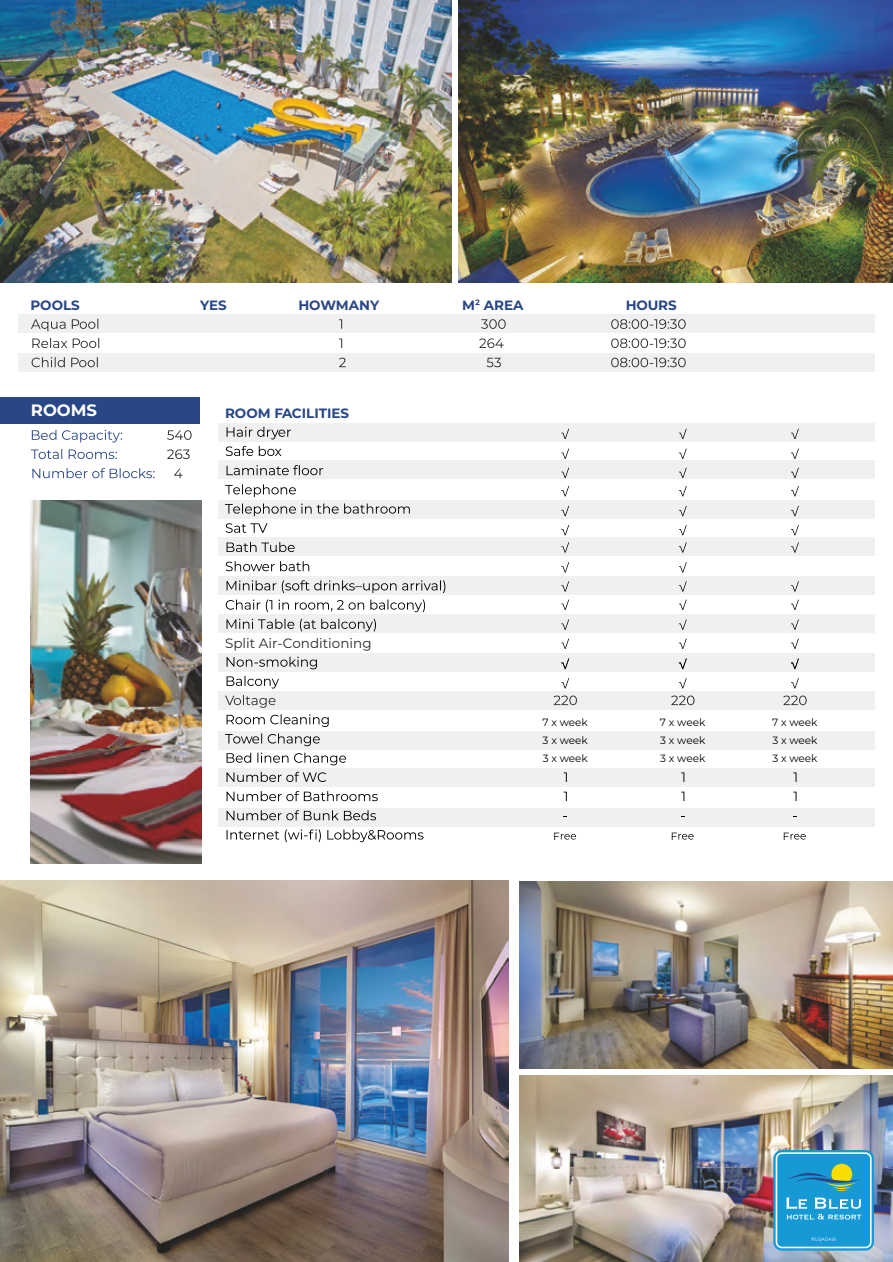
<style>
.page{position:relative;width:893px;height:1262px;background:#fff}
.page>*{position:absolute;margin:0;border:0;box-sizing:border-box;transform-origin:0 0}
.t1{font:700 16.5px "Montserrat";color:#fff}
.t2{font:700 13.5px "Montserrat";color:#294686}
.t3{font:13.5px "Montserrat";color:#2b2a29}
.t4{font:13.5px "Montserrat";color:#294686}
.t5{font:10.5px "Montserrat";color:#000}
</style>
<div class="page">
<div style="left:219px;top:538px;width:656px;height:18px;background:#f0f0f0"></div>
<img style="left:520px;top:881px;width:372px;height:187px">
<img style="left:520px;top:1075px;width:372px;height:186px">
<img style="left:0;top:880px;width:508px;height:382px">
<div style="left:0;top:397px;width:199px;height:26px;background:#294686"></div>
<div style="left:18px;top:314px;width:857px;height:19px;background:#f0f0f0"></div>
<div style="left:18px;top:353px;width:857px;height:18px;background:#f0f0f0"></div>
<div style="left:219px;top:423px;width:656px;height:18px;background:#f0f0f0"></div>
<div style="left:219px;top:461px;width:656px;height:18px;background:#f0f0f0"></div>
<div style="left:219px;top:500px;width:656px;height:18px;background:#f0f0f0"></div>
<div style="left:219px;top:577px;width:656px;height:18px;background:#f0f0f0"></div>
<div style="left:219px;top:614px;width:656px;height:18px;background:#f0f0f0"></div>
<div style="left:219px;top:653px;width:656px;height:19px;background:#f0f0f0"></div>
<div style="left:219px;top:691px;width:656px;height:18px;background:#f0f0f0"></div>
<div style="left:219px;top:731px;width:656px;height:18px;background:#f0f0f0"></div>
<div style="left:219px;top:769px;width:656px;height:18px;background:#f0f0f0"></div>
<div style="left:219px;top:808px;width:656px;height:18px;background:#f0f0f0"></div>
<svg style="left:475px;top:299px;width:4px;height:6px"></svg>
<svg style="left:31px;top:319px;width:34px;height:12px"></svg>
<svg style="left:72px;top:319px;width:26px;height:10px"></svg>
<svg style="left:339px;top:319px;width:3px;height:10px"></svg>
<svg style="left:481px;top:319px;width:24px;height:10px"></svg>
<svg style="left:611px;top:319px;width:74px;height:10px"></svg>
<svg style="left:32px;top:338px;width:35px;height:10px"></svg>
<svg style="left:73px;top:338px;width:26px;height:10px"></svg>
<svg style="left:339px;top:338px;width:3px;height:10px"></svg>
<svg style="left:479px;top:338px;width:24px;height:10px"></svg>
<svg style="left:611px;top:338px;width:74px;height:10px"></svg>
<svg style="left:32px;top:357px;width:33px;height:10px"></svg>
<svg style="left:71px;top:357px;width:27px;height:10px"></svg>
<svg style="left:339px;top:358px;width:7px;height:9px"></svg>
<svg style="left:486px;top:358px;width:15px;height:9px"></svg>
<svg style="left:611px;top:358px;width:74px;height:9px"></svg>
<svg style="left:226px;top:427px;width:65px;height:12px"></svg>
<svg style="left:226px;top:446px;width:55px;height:10px"></svg>
<svg style="left:226px;top:465px;width:97px;height:10px"></svg>
<svg style="left:225px;top:484px;width:71px;height:13px"></svg>
<svg style="left:225px;top:503px;width:185px;height:13px"></svg>
<svg style="left:226px;top:523px;width:41px;height:10px"></svg>
<svg style="left:226px;top:542px;width:69px;height:10px"></svg>
<svg style="left:226px;top:561px;width:83px;height:10px"></svg>
<svg style="left:226px;top:580px;width:219px;height:13px"></svg>
<svg style="left:226px;top:599px;width:199px;height:13px"></svg>
<svg style="left:226px;top:619px;width:150px;height:12px"></svg>
<svg style="left:226px;top:656px;width:91px;height:13px"></svg>
<svg style="left:226px;top:676px;width:53px;height:12px"></svg>
<svg style="left:225px;top:695px;width:50px;height:13px"></svg>
<svg style="left:553px;top:695px;width:24px;height:10px"></svg>
<svg style="left:671px;top:695px;width:23px;height:10px"></svg>
<svg style="left:783px;top:695px;width:23px;height:10px"></svg>
<svg style="left:226px;top:714px;width:103px;height:13px"></svg>
<svg style="left:225px;top:733px;width:37px;height:10px"></svg>
<svg style="left:268px;top:733px;width:52px;height:13px"></svg>
<svg style="left:226px;top:752px;width:25px;height:10px"></svg>
<svg style="left:257px;top:752px;width:31px;height:10px"></svg>
<svg style="left:294px;top:752px;width:52px;height:13px"></svg>
<svg style="left:226px;top:772px;width:100px;height:10px"></svg>
<svg style="left:563px;top:772px;width:4px;height:10px"></svg>
<svg style="left:681px;top:772px;width:3px;height:10px"></svg>
<svg style="left:793px;top:772px;width:3px;height:10px"></svg>
<svg style="left:226px;top:791px;width:152px;height:10px"></svg>
<svg style="left:563px;top:791px;width:4px;height:10px"></svg>
<svg style="left:681px;top:791px;width:3px;height:10px"></svg>
<svg style="left:793px;top:791px;width:3px;height:10px"></svg>
<svg style="left:226px;top:810px;width:150px;height:10px"></svg>
<svg style="left:226px;top:830px;width:53px;height:9px"></svg>
<svg style="left:285px;top:829px;width:36px;height:13px"></svg>
<svg style="left:327px;top:829px;width:96px;height:13px"></svg>
<svg style="left:32px;top:430px;width:8px;height:10px"></svg>
<svg style="left:49px;top:430px;width:7px;height:10px"></svg>
<svg style="left:62px;top:430px;width:60px;height:12px"></svg>
<svg style="left:167px;top:430px;width:24px;height:10px"></svg>
<svg style="left:31px;top:449px;width:31px;height:10px"></svg>
<svg style="left:69px;top:449px;width:48px;height:10px"></svg>
<svg style="left:167px;top:449px;width:23px;height:10px"></svg>
<svg style="left:32px;top:468px;width:123px;height:10px"></svg>
<svg style="left:174px;top:469px;width:8px;height:9px"></svg>
<img style="left:0;top:0;width:452px;height:282px">
<img style="left:459px;top:0;width:433px;height:282px">
<svg style="left:561px;top:429px;width:8px;height:10px"></svg>
<svg style="left:561px;top:448px;width:8px;height:11px"></svg>
<svg style="left:561px;top:468px;width:8px;height:10px"></svg>
<svg style="left:561px;top:486px;width:8px;height:10px"></svg>
<svg style="left:561px;top:506px;width:8px;height:10px"></svg>
<svg style="left:561px;top:525px;width:8px;height:10px"></svg>
<svg style="left:561px;top:542px;width:8px;height:10px"></svg>
<svg style="left:561px;top:562px;width:8px;height:10px"></svg>
<svg style="left:561px;top:581px;width:8px;height:10px"></svg>
<svg style="left:561px;top:599px;width:8px;height:11px"></svg>
<svg style="left:561px;top:619px;width:8px;height:11px"></svg>
<svg style="left:561px;top:638px;width:8px;height:11px"></svg>
<svg style="left:561px;top:678px;width:8px;height:10px"></svg>
<svg style="left:561px;top:658px;width:8px;height:11px"></svg>
<svg style="left:678px;top:429px;width:8px;height:10px"></svg>
<svg style="left:678px;top:449px;width:8px;height:10px"></svg>
<svg style="left:678px;top:468px;width:8px;height:10px"></svg>
<svg style="left:678px;top:486px;width:8px;height:10px"></svg>
<svg style="left:678px;top:506px;width:8px;height:10px"></svg>
<svg style="left:678px;top:525px;width:8px;height:10px"></svg>
<svg style="left:678px;top:542px;width:8px;height:10px"></svg>
<svg style="left:678px;top:562px;width:8px;height:10px"></svg>
<svg style="left:678px;top:581px;width:8px;height:10px"></svg>
<svg style="left:678px;top:600px;width:8px;height:10px"></svg>
<svg style="left:678px;top:619px;width:8px;height:11px"></svg>
<svg style="left:678px;top:639px;width:8px;height:10px"></svg>
<svg style="left:678px;top:678px;width:8px;height:10px"></svg>
<svg style="left:678px;top:658px;width:8px;height:11px"></svg>
<svg style="left:791px;top:429px;width:7px;height:10px"></svg>
<svg style="left:791px;top:449px;width:7px;height:10px"></svg>
<svg style="left:791px;top:468px;width:7px;height:10px"></svg>
<svg style="left:791px;top:486px;width:7px;height:10px"></svg>
<svg style="left:791px;top:506px;width:7px;height:10px"></svg>
<svg style="left:791px;top:525px;width:7px;height:10px"></svg>
<svg style="left:791px;top:543px;width:7px;height:9px"></svg>
<svg style="left:791px;top:582px;width:7px;height:9px"></svg>
<svg style="left:791px;top:600px;width:7px;height:10px"></svg>
<svg style="left:791px;top:620px;width:7px;height:10px"></svg>
<svg style="left:791px;top:639px;width:7px;height:10px"></svg>
<svg style="left:791px;top:678px;width:7px;height:10px"></svg>
<svg style="left:791px;top:659px;width:7px;height:10px"></svg>
<img style="left:31px;top:500px;width:170px;height:364px">
<svg style="left:790px;top:834px;width:15px;height:5px"></svg>
<svg style="left:774px;top:1151px;width:98px;height:98px"></svg>
<div style="left:773px;top:1150px;width:100px;height:100px;border:2px solid #1799d6;border-radius:7px"></div>
<div style="left:777px;top:1154px;width:93px;height:92px;background:#1799d6;border-radius:5px"></div>
<svg style="left:787px;top:1163px;width:74px;height:28px"></svg>
<svg style="left:811px;top:1237px;width:25px;height:4px"></svg>
<svg style="left:786px;top:1197px;width:75px;height:22px"></svg>
<svg style="left:678px;top:834px;width:15px;height:5px"></svg>
<svg style="left:561px;top:834px;width:15px;height:5px"></svg>
<p class="t2" style="left:30px;top:295px;width:51px">POOLS</p>
<h1 class="t1" style="left:31px;top:398px;width:68px">ROOMS</h1>
<p class="t4" style="left:40px;top:426px;width:10px">e</p>
<p class="t2" style="left:200px;top:295px;width:28px">YES</p>
<p class="t2" style="left:462px;top:295px;width:63px">M AREA</p>
<p class="t2" style="left:625px;top:295px;width:53px">HOURS</p>
<p class="t2" style="left:298px;top:295px;width:82px">HOWMANY</p>
<p class="t2" style="left:225px;top:403px;width:126px">ROOM FACILITIES</p>
<p class="t3" style="left:225px;top:634px;width:148px">Split Air-Conditioning</p>
<p class="t5" style="left:542px;top:715px;width:47px">7 x week</p>
<p class="t5" style="left:660px;top:715px;width:47px">7 x week</p>
<p class="t5" style="left:542px;top:733px;width:47px">3 x week</p>
<p class="t5" style="left:660px;top:733px;width:47px">3 x week</p>
<p class="t5" style="left:772px;top:733px;width:47px">3 x week</p>
<p class="t5" style="left:542px;top:751px;width:47px">3 x week</p>
<p class="t5" style="left:660px;top:751px;width:47px">3 x week</p>
<p class="t5" style="left:772px;top:751px;width:47px">3 x week</p>
<p class="t5" style="left:772px;top:715px;width:47px">7 x week</p>
<p class="t5" style="left:553px;top:828px;width:8px">F</p>
<p class="t5" style="left:670px;top:828px;width:8px">F</p>
<p class="t5" style="left:782px;top:828px;width:8px">F</p>
</div>
